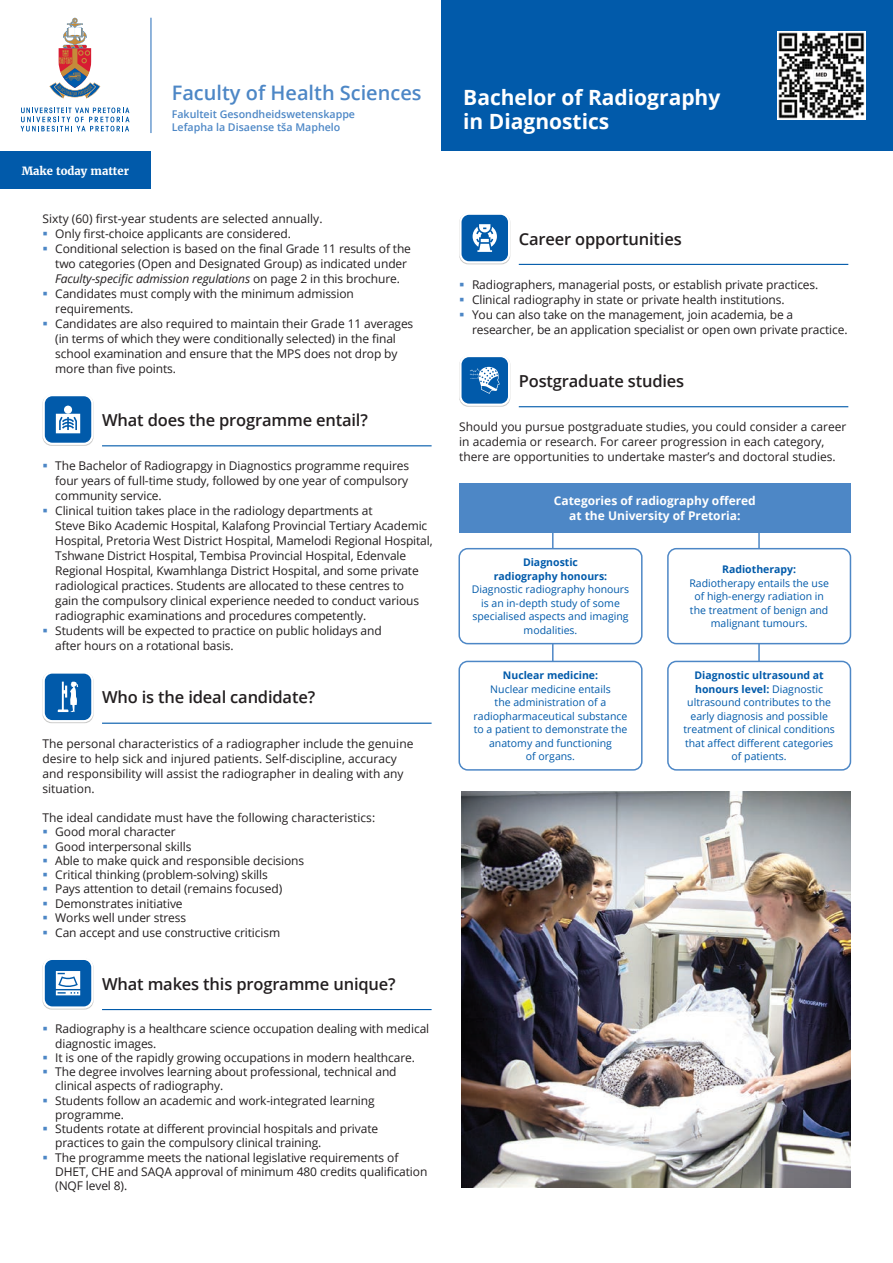
<style>
.page{position:relative;width:893px;height:1263px;background:#fff}
.page>*{position:absolute;margin:0;border:0;box-sizing:border-box;transform-origin:0 0}
.h1-1{font:700 21px/24px "Open Sans";color:#fff}
.t1{font:600 19.95px "Open Sans";color:#4d87c6}
.t2{font:600 16.5px "Open Sans";letter-spacing:-.01em;color:#231f20}
.body{font:12px/15px "Open Sans";letter-spacing:-.01em;color:#231f20}
.body-2{font:700 12px "Open Sans";color:#fff}
.t3{font:700 11.25px "Merriweather";color:#fff}
.t4{font:600 10.65px "Open Sans";color:#4d87c6}
.body-3{font:10.5px/13.5px "Open Sans";color:#015aaa;text-align:center}
.body-4{font:700 10.5px "Open Sans";color:#015aaa}
.s1{font-style:italic}
.s2{font-weight:700}
</style>
<div class="page">
<div style="left:0;top:151px;width:151px;height:38px;background:#015aaa"></div>
<svg style="left:21px;top:107px;width:109px;height:24px"></svg>
<svg style="left:49px;top:18px;width:51px;height:80px"></svg>
<hr style="left:150px;top:18px;width:2px;height:115px;background:#4d87c6">
<div style="left:442px;top:0;width:451px;height:151px;background:#015aaa"></div>
<hr style="left:102px;top:445px;width:330px;height:1px;background:#015aaa">
<svg style="left:43px;top:395px;width:51px;height:51px"></svg>
<div style="left:44px;top:395px;width:48px;height:49px;background:#015aaa;border-radius:9px"></div>
<div style="left:64px;top:406px;width:8px;height:8px;background:#fff;border-radius:50%"></div>
<svg style="left:56px;top:414px;width:24px;height:19px"></svg>
<div style="left:43px;top:394px;width:50px;height:51px;border:2px solid #fff;border-radius:9px"></div>
<hr style="left:102px;top:723px;width:330px;height:1px;background:#015aaa">
<svg style="left:43px;top:672px;width:51px;height:51px"></svg>
<div style="left:44px;top:672px;width:48px;height:49px;background:#015aaa;border-radius:9px"></div>
<svg style="left:58px;top:681px;width:20px;height:31px"></svg>
<div style="left:43px;top:671px;width:50px;height:51px;border:2px solid #fff;border-radius:9px"></div>
<hr style="left:102px;top:1009px;width:330px;height:1px;background:#015aaa">
<svg style="left:43px;top:958px;width:51px;height:51px"></svg>
<div style="left:44px;top:959px;width:48px;height:48px;background:#015aaa;border-radius:9px"></div>
<svg style="left:56px;top:971px;width:24px;height:24px"></svg>
<div style="left:43px;top:958px;width:50px;height:50px;border:2px solid #fff;border-radius:9px"></div>
<img style="left:461px;top:792px;width:389px;height:395px">
<hr style="left:552px;top:518px;width:2px;height:198px;background:#4d87c6">
<hr style="left:758px;top:518px;width:2px;height:198px;background:#4d87c6">
<div style="left:459px;top:483px;width:391px;height:50px;background:#4d87c6"></div>
<div style="left:459px;top:549px;width:183px;height:95px;background:#fff;border-radius:9px"></div>
<div style="left:458px;top:548px;width:185px;height:96px;border:2px solid #4d87c6;border-radius:9px"></div>
<div style="left:459px;top:661px;width:183px;height:109px;background:#fff;border-radius:9px"></div>
<div style="left:458px;top:661px;width:185px;height:110px;border:2px solid #4d87c6;border-radius:9px"></div>
<div style="left:668px;top:549px;width:182px;height:95px;background:#fff;border-radius:9px"></div>
<div style="left:667px;top:548px;width:184px;height:96px;border:2px solid #4d87c6;border-radius:9px"></div>
<div style="left:668px;top:661px;width:182px;height:109px;background:#fff;border-radius:9px"></div>
<div style="left:667px;top:661px;width:184px;height:110px;border:2px solid #4d87c6;border-radius:9px"></div>
<hr style="left:519px;top:264px;width:329px;height:1px;background:#015aaa">
<svg style="left:459px;top:213px;width:51px;height:51px"></svg>
<div style="left:460px;top:214px;width:49px;height:48px;background:#015aaa;border-radius:9px"></div>
<svg style="left:473px;top:224px;width:24px;height:28px"></svg>
<div style="left:459px;top:213px;width:51px;height:50px;border:2px solid #fff;border-radius:9px"></div>
<hr style="left:519px;top:406px;width:329px;height:1px;background:#015aaa">
<svg style="left:459px;top:356px;width:51px;height:51px"></svg>
<div style="left:460px;top:356px;width:49px;height:49px;background:#015aaa;border-radius:9px"></div>
<svg style="left:470px;top:367px;width:30px;height:27px"></svg>
<div style="left:459px;top:355px;width:51px;height:51px;border:2px solid #fff;border-radius:9px"></div>
<img style="left:777px;top:31px;width:88px;height:88px">
<p class="t3" style="left:22px;top:164px;width:109px">Make today matter</p>
<p class="t1" style="left:172px;top:79px;width:251px">Faculty of Health Sciences</p>
<p class="h1-1" style="left:463px;top:85px;width:259px">Bachelor of Radiography in Diagnostics</p>
<p class="t4" style="left:172px;top:107px;width:185px">Fakulteit Gesondheidswetenskappe</p>
<p class="t4" style="left:172px;top:120px;width:170px">Lefapha la Disaense tša Maphelo</p>
<p class="body" style="left:43px;top:211px;width:281px">Sixty (60) first-year students are selected annually.</p>
<p class="body" style="left:55px;top:226px;width:237px">Only first-choice applicants are considered.</p>
<p class="body" style="left:55px;top:241px;width:357px">Conditional selection is based on the final Grade 11 results of the two categories (Open and Designated Group) as indicated under<br><span class="s1">Faculty-specific admission regulations</span> on page 2 in this brochure.</p>
<p class="body" style="left:55px;top:286px;width:300px">Candidates must comply with the minimum admission requirements.</p>
<p class="body" style="left:55px;top:316px;width:360px">Candidates are also required to maintain their Grade 11 averages (in terms of which they were conditionally selected) in the final school examination and ensure that the MPS does not drop by more than five points.</p>
<p class="t2" style="left:102px;top:409px;width:267px">What does the programme entail?</p>
<p class="body" style="left:55px;top:458px;width:355px;text-align:justify">The Bachelor of Radiograpgy in Diagnostics programme requires four years of full-time study, followed by one year of compulsory community service.</p>
<p class="body" style="left:55px;top:503px;width:379px">Clinical tuition takes place in the radiology departments at<br>Steve Biko Academic Hospital, Kalafong Provincial Tertiary Academic Hospital, Pretoria West District Hospital, Mamelodi Regional Hospital, Tshwane District Hospital, Tembisa Provincial Hospital, Edenvale Regional Hospital, Kwamhlanga District Hospital, and some private radiological practices. Students are allocated to these centres to<br>gain the compulsory clinical experience needed to conduct various radiographic examinations and procedures competently.</p>
<p class="body" style="left:55px;top:623px;width:328px">Students will be expected to practice on public holidays and after hours on a rotational basis.</p>
<p class="t2" style="left:102px;top:686px;width:215px">Who is the ideal candidate?</p>
<p class="body" style="left:43px;top:736px;width:372px">The personal characteristics of a radiographer include the genuine desire to help sick and injured patients. Self-discipline, accuracy and responsibility will assist the radiographer in dealing with any situation.</p>
<p class="body" style="left:43px;top:810px;width:334px">The ideal candidate must have the following characteristics:</p>
<p class="body" style="left:55px;top:824px;width:122px">Good moral character</p>
<p class="body" style="left:55px;top:838px;width:138px">Good interpersonal skills</p>
<p class="body" style="left:55px;top:853px;width:250px">Able to make quick and responsible decisions</p>
<p class="body" style="left:55px;top:867px;width:214px">Critical thinking (problem-solving) skills</p>
<p class="body" style="left:55px;top:881px;width:228px">Pays attention to detail (remains focused)</p>
<p class="body" style="left:55px;top:895px;width:129px">Demonstrates initiative</p>
<p class="body" style="left:55px;top:910px;width:132px">Works well under stress</p>
<p class="body" style="left:55px;top:925px;width:226px">Can accept and use constructive criticism</p>
<p class="t2" style="left:102px;top:972px;width:295px">What makes this programme unique?</p>
<p class="body" style="left:55px;top:1021px;width:375px;line-height:14.2px">Radiography is a healthcare science occupation dealing with medical diagnostic images.</p>
<p class="body" style="left:55px;top:1050px;width:361px">It is one of the rapidly growing occupations in modern healthcare.</p>
<p class="body" style="left:55px;top:1064px;width:343px;line-height:14.2px">The degree involves learning about professional, technical and clinical aspects of radiography.</p>
<p class="body" style="left:55px;top:1093px;width:321px;line-height:14.2px">Students follow an academic and work-integrated learning programme.</p>
<p class="body" style="left:55px;top:1121px;width:324px;line-height:14.2px">Students rotate at different provincial hospitals and private practices to gain the compulsory clinical training.</p>
<p class="body" style="left:55px;top:1150px;width:374px;line-height:14.2px">The programme meets the national legislative requirements of<br>DHET, CHE and SAQA approval of minimum 480 credits qualification (NQF level 8).</p>
<p class="t2" style="left:519px;top:227px;width:164px">Career opportunities</p>
<p class="body" style="left:472px;top:277px;width:348px">Radiographers, managerial posts, or establish private practices.</p>
<p class="body" style="left:472px;top:292px;width:314px">Clinical radiography in state or private health institutions.</p>
<p class="body" style="left:472px;top:307px;width:377px">You can also take on the management, join academia, be a researcher, be an application specialist or open own private practice.</p>
<p class="t2" style="left:519px;top:370px;width:167px">Postgraduate studies</p>
<p class="body" style="left:459px;top:419px;width:389px">Should you pursue postgraduate studies, you could consider a career in academia or research. For career progression in each category, there are opportunities to undertake master’s and doctoral studies.</p>
<p class="body-2" style="left:554px;top:492px;width:204px">Categories of radiography offered</p>
<p class="body-2" style="left:569px;top:507px;width:173px">at the University of Pretoria:</p>
<p class="body-4" style="left:523px;top:555px;width:57px">Diagnostic</p>
<p class="body-4" style="left:494px;top:569px;width:115px">radiography honours:</p>
<p class="body-3" style="left:472px;top:583px;width:159px">Diagnostic radiography honours is an in-depth study of some specialised aspects and imaging modalities.</p>
<p class="body-3" style="left:474px;top:668px;width:155px"><span class="s2">Nuclear medicine:<br></span>Nuclear medicine entails<br>the administration of a radiopharmaceutical substance to a patient to demonstrate the anatomy and functioning<br>of organs.</p>
<p class="body-4" style="left:722px;top:562px;width:76px">Radiotherapy:</p>
<p class="body-3" style="left:689px;top:576px;width:141px">Radiotherapy entails the use of high-energy radiation in the treatment of benign and malignant tumours.</p>
<p class="body-3" style="left:683px;top:668px;width:153px"><span class="s2">Diagnostic ultrasound at honours level:</span> Diagnostic ultrasound contributes to the early diagnosis and possible treatment of clinical conditions that affect different categories of patients.</p>
</div>
